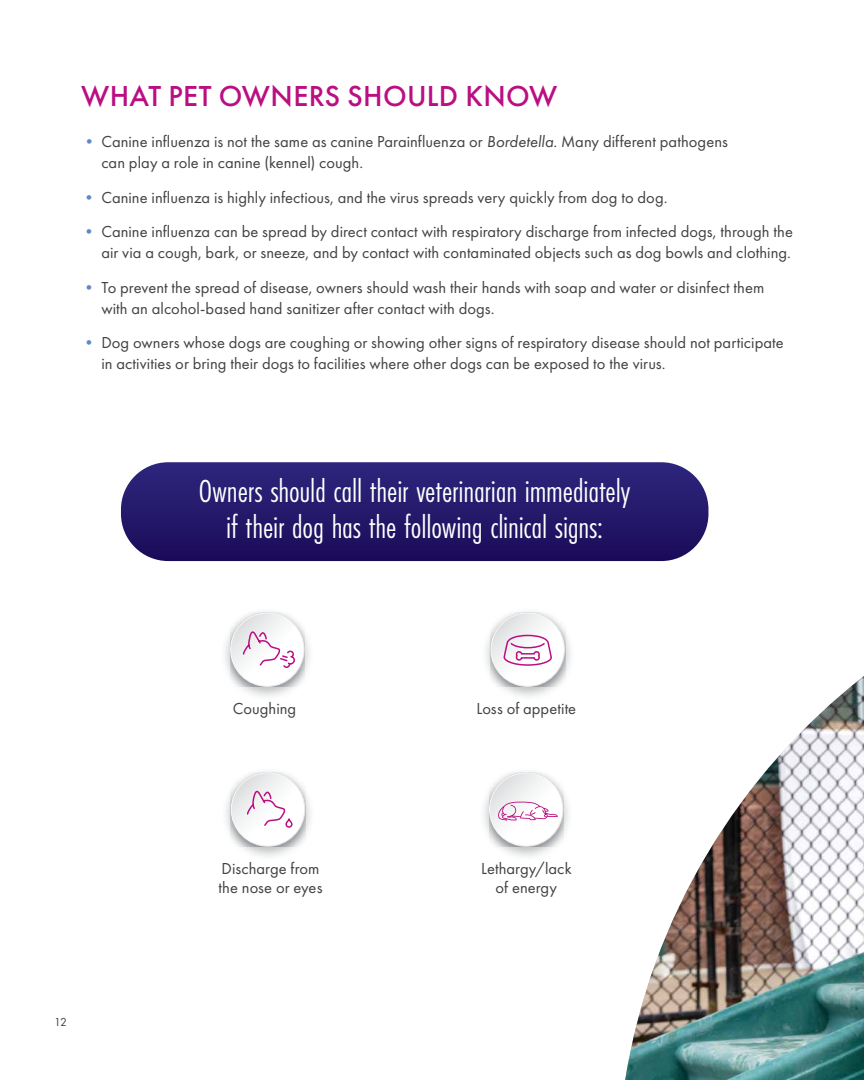
<style>
.page{position:relative;width:864px;height:1080px;background:#fff}
.page>*{position:absolute;margin:0;border:0;box-sizing:border-box;transform-origin:0 0}
.t1{font:33px/36px "Futura PT Cond";letter-spacing:-.005em;color:#fff;text-align:center}
.t2{font:500 30px "Futura PT";letter-spacing:.01em;color:#ba0e82}
.t3{font:16.5px/21px "Futura PT";letter-spacing:.005em;color:#414042}
.t4{font:12px "Futura PT";color:#414042}
.s1{color:#5f89c7}
.s2{font-style:italic}
</style>
<div class="page">
<img style="left:625px;top:676px;width:239px;height:404px">
<svg style="left:121px;top:462px;width:587px;height:99px;background:#2c2070"></svg>
<div style="left:221px;top:767px;width:94px;height:94px;background:#2f373f;opacity:.35"></div>
<svg style="left:231px;top:772px;width:74px;height:75px"></svg>
<svg style="left:232px;top:773px;width:72px;height:73px"></svg>
<svg style="left:246px;top:789px;width:47px;height:40px"></svg>
<div style="left:479px;top:767px;width:94px;height:94px;background:#2f373f;opacity:.35"></div>
<svg style="left:489px;top:772px;width:75px;height:75px"></svg>
<svg style="left:490px;top:773px;width:72px;height:73px"></svg>
<svg style="left:498px;top:801px;width:60px;height:20px"></svg>
<div style="left:480px;top:607px;width:95px;height:94px;background:#2f373f;opacity:.35"></div>
<svg style="left:490px;top:612px;width:75px;height:75px"></svg>
<svg style="left:492px;top:614px;width:72px;height:72px"></svg>
<svg style="left:502px;top:634px;width:51px;height:33px"></svg>
<div style="left:220px;top:607px;width:94px;height:94px;background:#2f373f;opacity:.35"></div>
<svg style="left:230px;top:612px;width:75px;height:75px"></svg>
<svg style="left:231px;top:614px;width:73px;height:72px"></svg>
<svg style="left:242px;top:630px;width:52px;height:67px"></svg>
<h2 class="t2" style="left:81px;top:78px;width:478px">WHAT PET OWNERS SHOULD KNOW</h2>
<p class="t3" style="left:101px;top:131px;width:628px;text-indent:-20px"><span class="s1">•</span> Canine influenza is not the same as canine Parainfluenza or <span class="s2">Bordetella</span>. Many different pathogens can play a role in canine (kennel) cough.</p>
<p class="t3" style="left:81px;top:187px;width:588px"><span class="s1">•</span> Canine influenza is highly infectious, and the virus spreads very quickly from dog to dog.</p>
<p class="t3" style="left:81px;top:221px;width:714px;text-align:right"><span class="s1">•</span> Canine influenza can be spread by direct contact with respiratory discharge from infected dogs, through the air via a cough, bark, or sneeze, and by contact with contaminated objects such as dog bowls and clothing.</p>
<p class="t3" style="left:101px;top:277px;width:664px;text-indent:-20px"><span class="s1">•</span> To prevent the spread of disease, owners should wash their hands with soap and water or disinfect them with an alcohol-based hand sanitizer after contact with dogs.</p>
<p class="t3" style="left:101px;top:332px;width:684px;text-indent:-20px"><span class="s1">•</span> Dog owners whose dogs are coughing or showing other signs of respiratory disease should not participate in activities or bring their dogs to facilities where other dogs can be exposed to the virus.</p>
<h1 class="t1" style="left:199px;top:473px;width:433px">Owners should call their veterinarian immediately if their dog has the following clinical signs:</h1>
<p class="t4" style="left:54px;top:1014px;width:14px">12</p>
<p class="t3" style="left:233px;top:698px;width:65px">Coughing</p>
<p class="t3" style="left:476px;top:698px;width:101px">Loss of appetite</p>
<p class="t3" style="left:219px;top:858px;width:105px;line-height:19.5px">Discharge from the nose or eyes</p>
<p class="t3" style="left:481px;top:858px;width:92px;line-height:19.5px;text-align:center">Lethargy/lack of energy</p>
</div>
